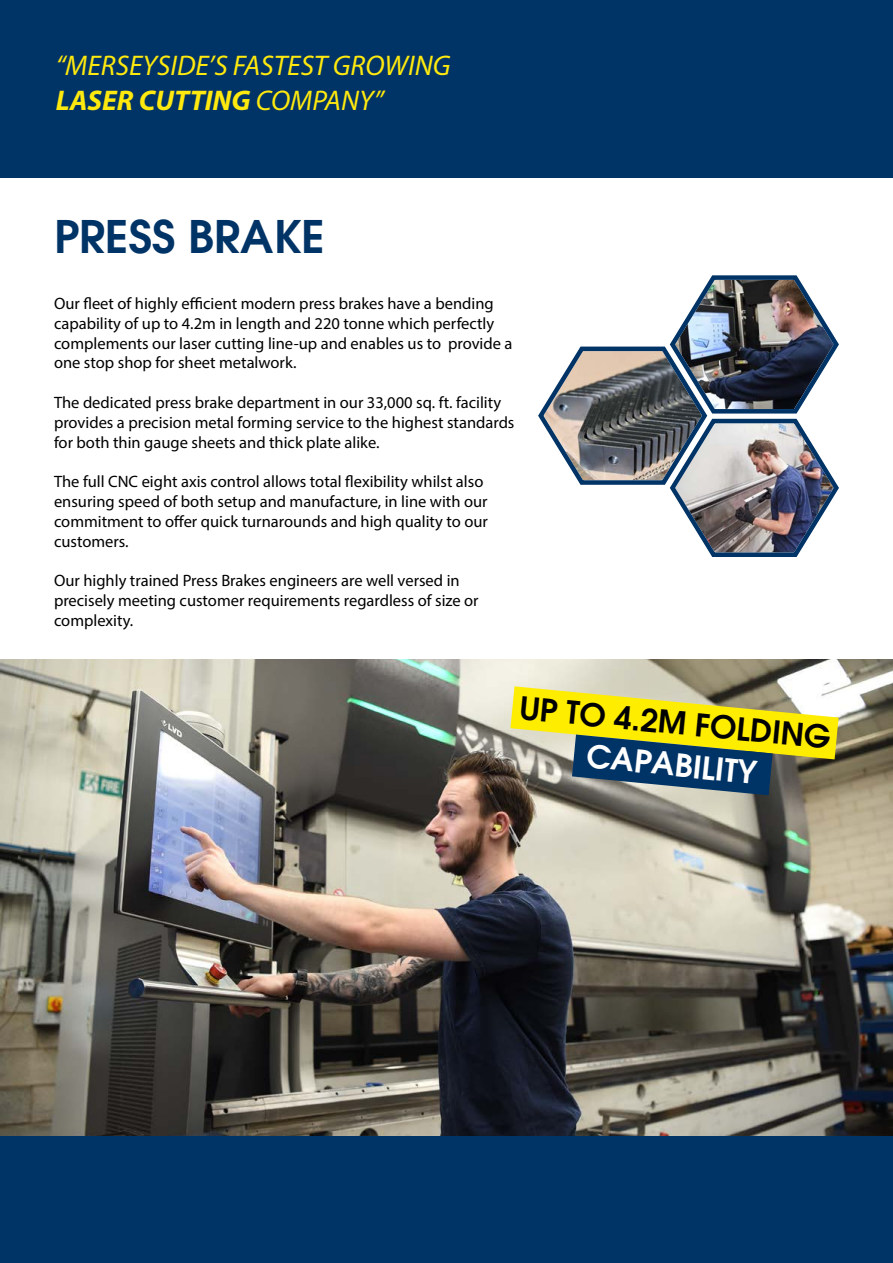
<style>
.page{position:relative;width:893px;height:1263px;background:#fff}
.page>*{position:absolute;margin:0;border:0;box-sizing:border-box;transform-origin:0 0}
.t1{font:600 45px "Avant Garde";color:#036}
.t2{font:600 31.5px "Avant Garde";color:#000}
.t3{font:600 31.5px "Avant Garde";color:#fff}
.t4{font:italic 28.5px/34.2px "Myriad Pro";color:#ffe90e}
.t5{font:16.5px/19.8px "Myriad Pro";color:#000}
.s1{font-weight:700}
</style>
<div class="page">
<img style="left:0;top:659px;width:893px;height:477px">
<div style="left:0;top:0;width:893px;height:178px;background:#036"></div>
<div style="left:2px;top:1136px;width:891px;height:127px;background:#036"></div>
<div style="left:0;top:1136px;width:13px;height:127px;background:#036"></div>
<img style="left:538px;top:275px;width:301px;height:282px">
<svg style="left:510px;top:686px;width:329px;height:109px;background:#a0a34f"></svg>
<h3 class="t4" style="left:56px;top:48px;width:396px">“MERSEYSIDE’S FASTEST GROWING<br><span class="s1">LASER CUTTING</span> COMPANY”</h3>
<h1 class="t1" style="left:54px;top:206px;width:272px">PRESS BRAKE</h1>
<p class="t5" style="left:54px;top:293px;width:460px">Our fleet of highly efficient modern press brakes have a bending capability of up to 4.2m in length and 220 tonne which perfectly complements our laser cutting line-up and enables us to provide a one stop shop for sheet metalwork.</p>
<p class="t5" style="left:54px;top:392px;width:462px">The dedicated press brake department in our 33,000 sq. ft. facility provides a precision metal forming service to the highest standards for both thin gauge sheets and thick plate alike.</p>
<p class="t5" style="left:54px;top:471px;width:435px">The full CNC eight axis control allows total flexibility whilst also ensuring speed of both setup and manufacture, in line with our commitment to offer quick turnarounds and high quality to our customers.</p>
<p class="t5" style="left:54px;top:570px;width:426px">Our highly trained Press Brakes engineers are well versed in precisely meeting customer requirements regardless of size or complexity.</p>
<h2 class="t2" style="left:522px;top:685px;width:313px;rotate:6deg">UP TO 4.2M FOLDING</h2>
<h2 class="t3" style="left:589px;top:734px;width:172px;rotate:6deg">CAPABILITY</h2>
</div>
